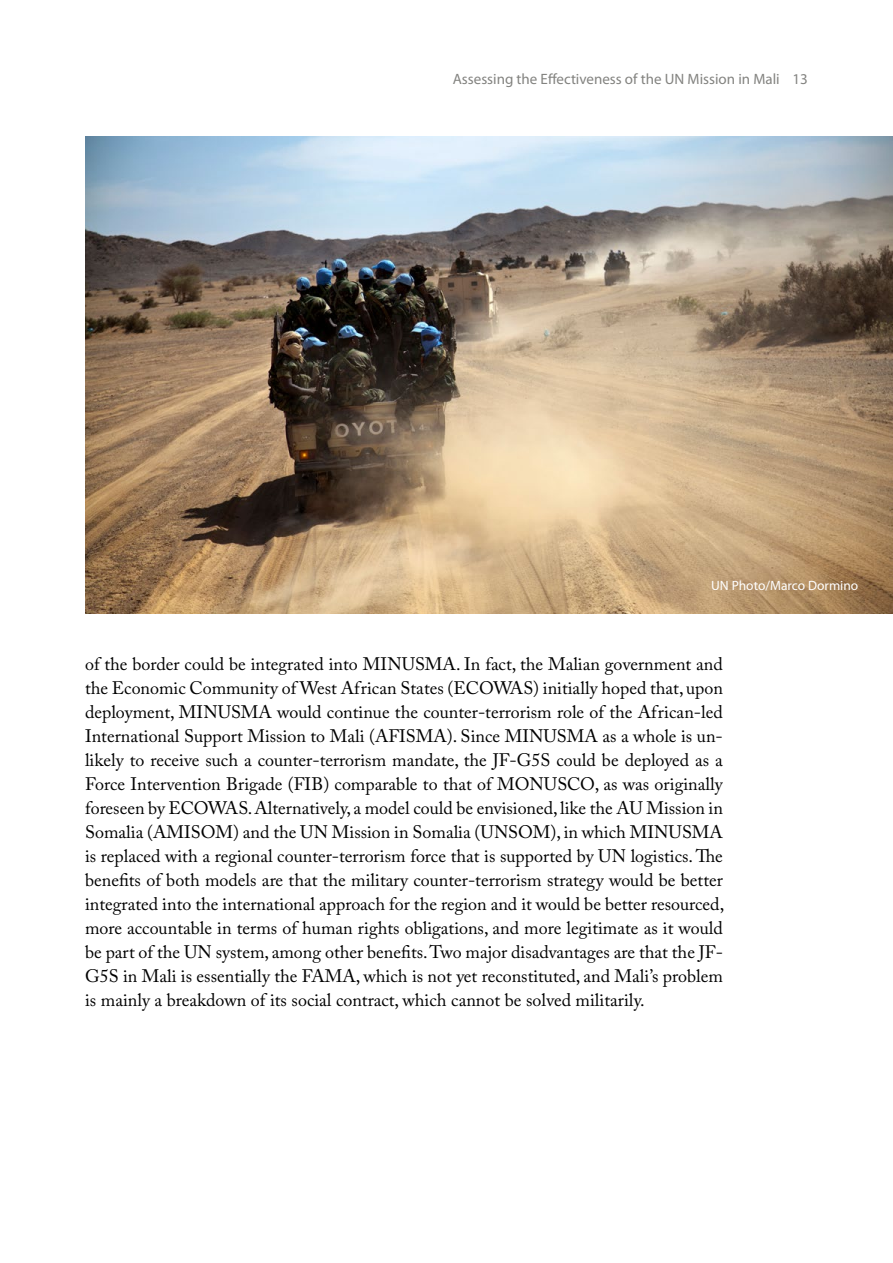
<style>
.page{position:relative;width:893px;height:1263px;background:#fff}
.page>*{position:absolute;margin:0;border:0;box-sizing:border-box;transform-origin:0 0}
.t1{font:18px/24px "Adobe Caslon Pro";color:#000;text-align:justify}
.t2{font:15px "Myriad Pro";color:#838380}
.t3{font:13.5px "Myriad Pro";color:#fff}
</style>
<div class="page">
<img style="left:85px;top:137px;width:808px;height:476px">
<p class="t2" style="left:453px;top:69px;width:357px">Assessing the Effectiveness of the UN Mission in Mali 13</p>
<p class="t3" style="left:711px;top:577px;width:149px">UN Photo/Marco Dormino</p>
<p class="t1" style="left:85px;top:652px;width:641px">of the border could be integrated into MINUSMA. In fact, the Malian government and the Economic Community of West African States (ECOWAS) initially hoped that, upon deployment, MINUSMA would continue the counter-terrorism role of the African-led International Support Mission to Mali (AFISMA). Since MINUSMA as a whole is un&shy;likely to receive such a counter-terrorism mandate, the JF-G5S could be deployed as a Force Intervention Brigade (FIB) comparable to that of MONUSCO, as was originally foreseen by ECOWAS. Alternatively, a model could be envisioned, like the AU Mission in Somalia (AMISOM) and the UN Mission in Somalia (UNSOM), in which MINUSMA is replaced with a regional counter-terrorism force that is supported by UN logistics. The benefits of both models are that the military counter-terrorism strategy would be better integrated into the international approach for the region and it would be better resourced, more accountable in terms of human rights obligations, and more legitimate as it would be part of the UN system, among other benefits. Two major disadvantages are that the JF-G5S in Mali is essentially the FAMA, which is not yet reconstituted, and Mali’s problem is mainly a breakdown of its social contract, which cannot be solved militarily.</p>
</div>
